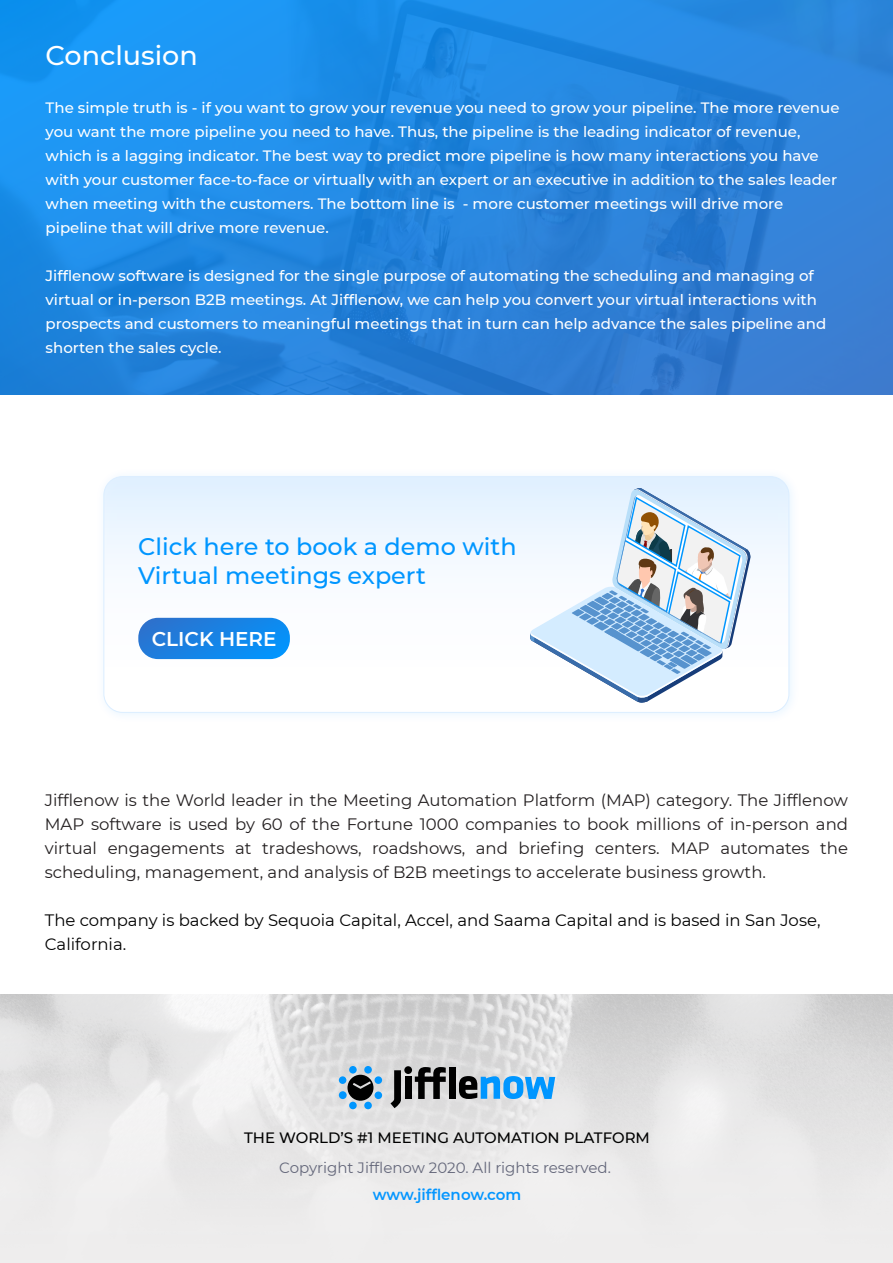
<style>
.page{position:relative;width:893px;height:1263px;background:#fff}
.page>*{position:absolute;margin:0;border:0;box-sizing:border-box;transform-origin:0 0}
.t1{font:500 27px "Montserrat";color:#fff}
.t2{font:500 23.85px/28.7px "Montserrat";color:#0096ff}
.t3{font:600 19.95px "Montserrat";color:#fff}
.t4{font:16.5px/24px "Montserrat";color:#231f20;text-align:justify}
.t5{font:16.5px/24px "Montserrat";color:#000}
.t6{font:500 15px/24px "Montserrat";color:#fff}
.t7{font:15px "Montserrat";color:#64677a}
.t8{font:500 15px "Montserrat";color:#000}
.t9{font:600 15px "Montserrat";color:#0496ff}
</style>
<div class="page">
<img style="left:0;top:0;width:893px;height:394px">
<svg style="left:105px;top:477px;width:684px;height:235px"></svg>
<div style="left:103px;top:476px;width:686px;height:237px;border:1px solid #dceeff;border-radius:19px"></div>
<svg style="left:529px;top:488px;width:222px;height:215px"></svg>
<svg style="left:138px;top:618px;width:152px;height:41px;background:#2389e6"></svg>
<svg style="left:0;top:995px;width:893px;height:268px;background:#e6e6e6"></svg>
<div style="left:404px;top:1066px;width:8px;height:8px;background:#000;border-radius:50%"></div>
<svg style="left:390px;top:1070px;width:11px;height:38px"></svg>
<div style="left:405px;top:1076px;width:6px;height:23px;background:#000"></div>
<svg style="left:415px;top:1067px;width:31px;height:32px"></svg>
<div style="left:449px;top:1068px;width:7px;height:31px;background:#000"></div>
<svg style="left:459px;top:1076px;width:96px;height:23px;background:#529bcf"></svg>
<div style="left:339px;top:1076px;width:7px;height:8px;background:#0096ff;border-radius:50%"></div>
<div style="left:349px;top:1066px;width:8px;height:7px;background:#0096ff;border-radius:50%"></div>
<div style="left:364px;top:1066px;width:8px;height:7px;background:#0096ff;border-radius:50%"></div>
<div style="left:375px;top:1076px;width:7px;height:8px;background:#0096ff;border-radius:50%"></div>
<div style="left:375px;top:1091px;width:7px;height:8px;background:#0096ff;border-radius:50%"></div>
<div style="left:364px;top:1102px;width:8px;height:7px;background:#0096ff;border-radius:50%"></div>
<div style="left:349px;top:1102px;width:8px;height:7px;background:#0096ff;border-radius:50%"></div>
<div style="left:339px;top:1091px;width:8px;height:8px;background:#0096ff;border-radius:50%"></div>
<svg style="left:347px;top:1075px;width:26px;height:26px"></svg>
<h1 class="t1" style="left:46px;top:37px;width:154px">Conclusion</h1>
<p class="t6" style="left:46px;top:95px;width:795px">The simple truth is - if you want to grow your revenue you need to grow your pipeline. The more revenue you want the more pipeline you need to have. Thus, the pipeline is the leading indicator of revenue, which is a lagging indicator. The best way to predict more pipeline is how many interactions you have with your customer face-to-face or virtually with an expert or an executive in addition to the sales leader when meeting with the customers. The bottom line is - more customer meetings will drive more pipeline that will drive more revenue.</p>
<p class="t6" style="left:46px;top:263px;width:782px">Jifflenow software is designed for the single purpose of automating the scheduling and managing of virtual or in-person B2B meetings. At Jifflenow, we can help you convert your virtual interactions with prospects and customers to meaningful meetings that in turn can help advance the sales pipeline and shorten the sales cycle.</p>
<h2 class="t2" style="left:138px;top:531px;width:380px">Click here to book a demo with<br>Virtual meetings expert</h2>
<h3 class="t3" style="left:152px;top:624px;width:126px">CLICK HERE</h3>
<p class="t4" style="left:45px;top:788px;width:805px">Jifflenow is the World leader in the Meeting Automation Platform (MAP) category. The Jifflenow MAP software is used by 60 of the Fortune 1000 companies to book millions of in-person and virtual engagements at tradeshows, roadshows, and briefing centers. MAP automates the scheduling, management, and analysis of B2B meetings to accelerate business growth.</p>
<p class="t5" style="left:45px;top:908px;width:777px">The company is backed by Sequoia Capital, Accel, and Saama Capital and is based in San Jose,<br>California.</p>
<p class="t8" style="left:244px;top:1127px;width:407px">THE WORLD’S #1 MEETING AUTOMATION PLATFORM</p>
<p class="t7" style="left:279px;top:1157px;width:333px">Copyright Jifflenow 2020. All rights reserved.</p>
<p class="t9" style="left:373px;top:1184px;width:150px">www.jifflenow.com</p>
</div>
